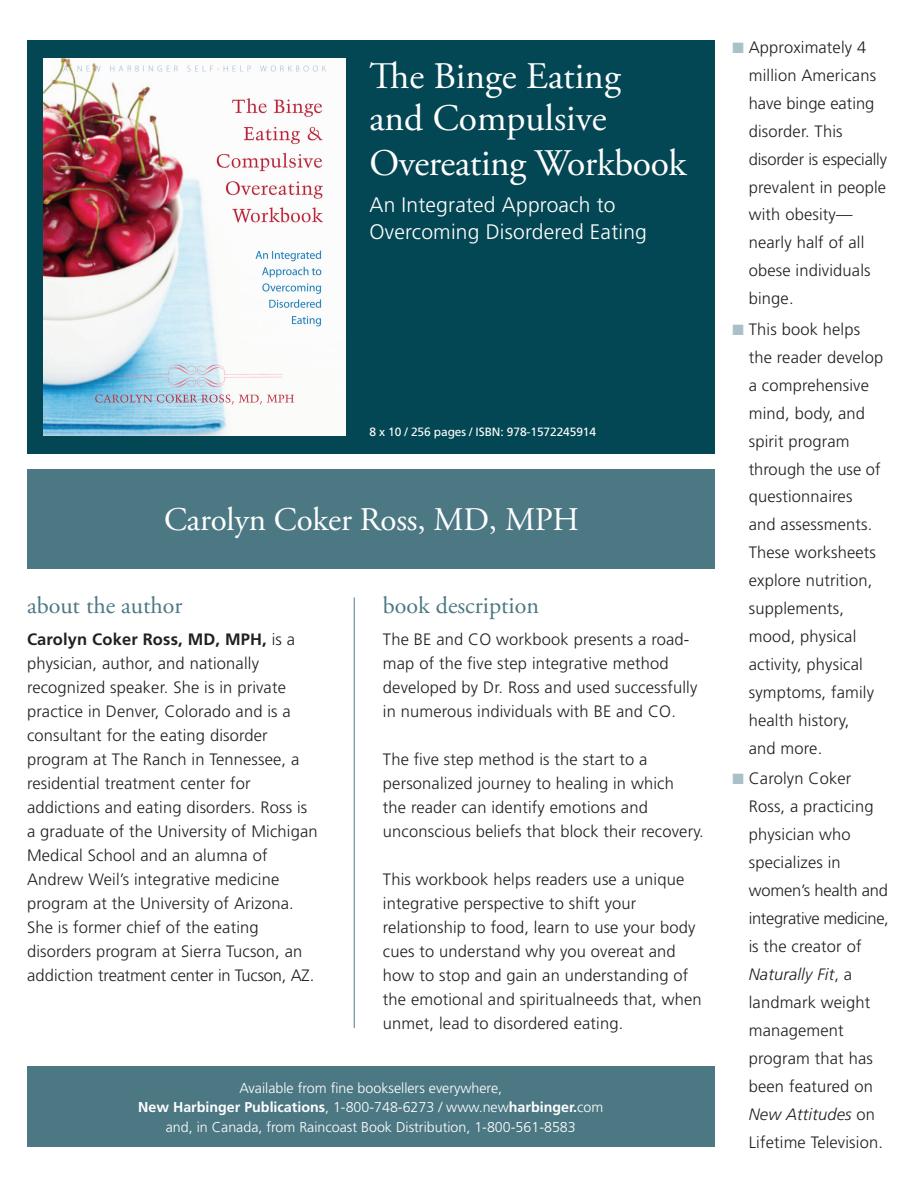
<style>
.page{position:relative;width:918px;height:1188px;background:#fff}
.page>*{position:absolute;margin:0;border:0;box-sizing:border-box;transform-origin:0 0}
.t1{font:37.5px/43.5px "Adobe Garamond Pro";letter-spacing:-.005em;color:#fff}
.t2{font:33px "Adobe Garamond Pro";letter-spacing:-.005em;color:#fff}
.t3{font:24px "Adobe Garamond Pro";color:#4c7884}
.t4{font:300 21px/27px "Frutiger";letter-spacing:.01em;color:#fff}
.copy{font:300 16.5px/24px "Frutiger";letter-spacing:.01em;color:#231f20}
.bullet_copy{font:300 16.5px/27.9px "Frutiger";letter-spacing:.01em;color:#231f20}
.t5{font:300 14.25px/19.5px "Frutiger";color:#fff;text-align:center}
.t6{font:12px "Frutiger";letter-spacing:-.01em;color:#fff}
.s1{font-weight:700}
.s2{font-style:italic}
</style>
<div class="page">
<div style="left:27px;top:40px;width:688px;height:414px;background:#044754"></div>
<div style="left:27px;top:1066px;width:688px;height:82px;background:#4c7884"></div>
<div style="left:27px;top:469px;width:688px;height:100px;background:#4c7884"></div>
<img style="left:44px;top:59px;width:301px;height:377px">
<hr style="left:354px;top:597px;width:1px;height:431px;background:#4c7884">
<p class="t1" style="left:369px;top:56px;width:319px">The Binge Eating<br>and Compulsive<br>Overeating Workbook</p>
<p class="t4" style="left:369px;top:192px;width:279px">An Integrated Approach to<br>Overcoming Disordered Eating</p>
<p class="t6" style="left:369px;top:425px;width:228px">8 x 10 / 256 pages / ISBN: 978-1572245914</p>
<p class="t2" style="left:164px;top:500px;width:416px">Carolyn Coker Ross, MD, MPH</p>
<p class="t3" style="left:27px;top:591px;width:157px">about the author</p>
<p class="t3" style="left:383px;top:591px;width:158px">book description</p>
<p class="copy" style="left:27px;top:628px;width:292px"><span class="s1">Carolyn Coker Ross, MD, MPH,</span> is a physician, author, and nationally recognized speaker. She is in private practice in Denver, Colorado and is a consultant for the eating disorder program at The Ranch in Tennessee, a residential treatment center for addictions and eating disorders. Ross is a graduate of the University of Michigan Medical School and an alumna of Andrew Weil’s integrative medicine program at the University of Arizona.<br>She is former chief of the eating disorders program at Sierra Tucson, an addiction treatment center in Tucson, AZ.</p>
<p class="copy" style="left:383px;top:628px;width:316px">The BE and CO workbook presents a road&shy;map of the five step integrative method developed by Dr. Ross and used successfully in numerous individuals with BE and CO.</p>
<p class="copy" style="left:383px;top:748px;width:322px">The five step method is the start to a personalized journey to healing in which<br>the reader can identify emotions and unconscious beliefs that block their recovery.</p>
<p class="copy" style="left:383px;top:868px;width:320px">This workbook helps readers use a unique integrative perspective to shift your relationship to food, learn to use your body cues to understand why you overeat and how to stop and gain an understanding of the emotional and spiritualneeds that, when unmet, lead to disordered eating.</p>
<p class="t5" style="left:138px;top:1078px;width:467px">Available from fine booksellers everywhere,<br><span class="s1">New Harbinger Publications</span>, 1-800-748-6273 / www.new<span class="s1">harbinger.</span>com and, in Canada, from Raincoast Book Distribution, 1-800-561-8583</p>
<p class="bullet_copy" style="left:749px;top:33px;width:140px">Approximately 4 million Americans have binge eating disorder. This disorder is especially prevalent in people with obesity— nearly half of all obese individuals binge.</p>
<p class="bullet_copy" style="left:749px;top:315px;width:136px">This book helps the reader develop a comprehensive mind, body, and spirit program through the use of questionnaires and assessments.<br>These worksheets explore nutrition, supplements, mood, physical activity, physical symptoms, family health history,<br>and more.</p>
<p class="bullet_copy" style="left:749px;top:765px;width:142px">Carolyn Coker<br>Ross, a practicing physician who specializes in women’s health and integrative medicine, is the creator of<br><span class="s2">Naturally Fit</span>, a landmark weight management program that has been featured on<br><span class="s2">New Attitudes</span> on<br>Lifetime Television.</p>
</div>
